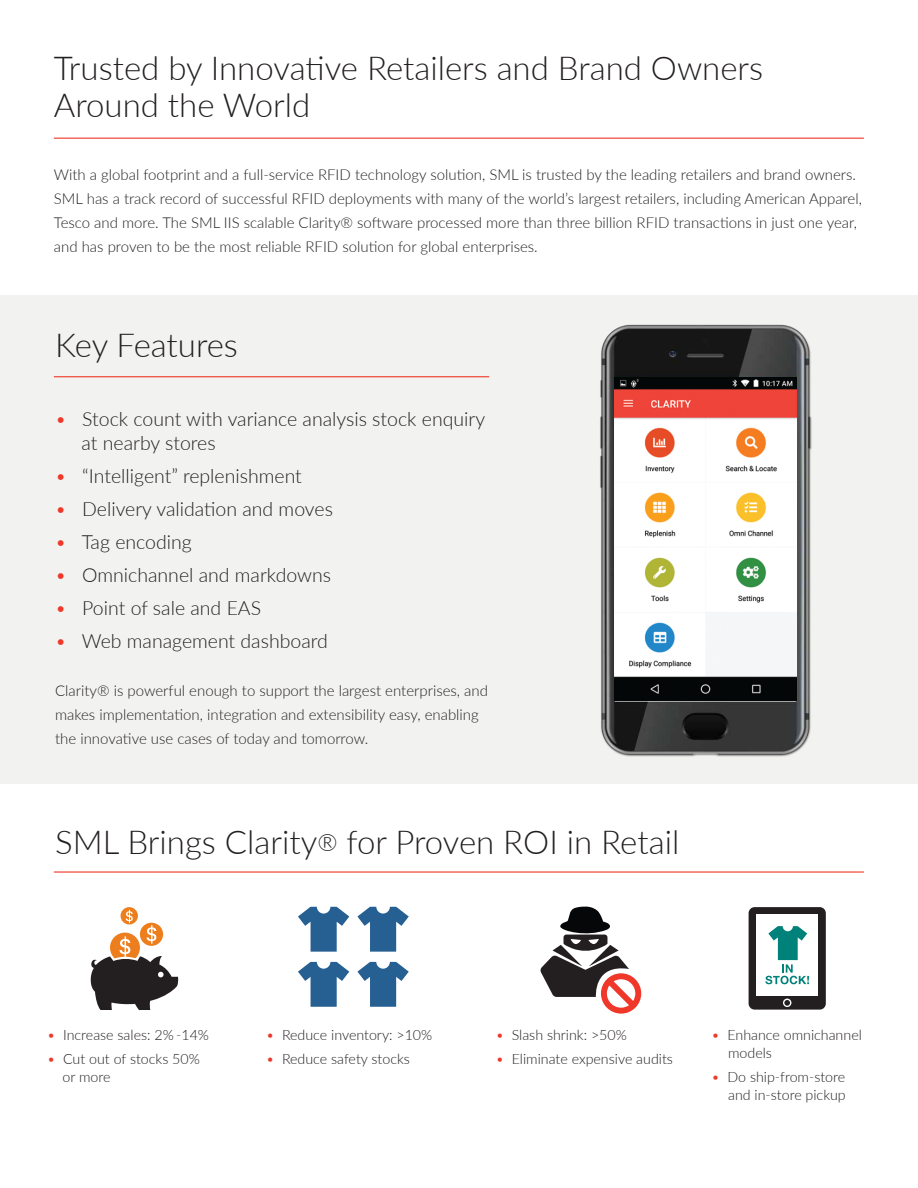
<style>
.page{position:relative;width:918px;height:1188px;background:#fff}
.page>*{position:absolute;margin:0;border:0;box-sizing:border-box;transform-origin:0 0}
.t1{font:300 33px/37.5px "Lato";color:#231f20}
.t2{font:300 19.5px/24px "Lato";color:#231f20}
.t3{font:300 15px/24px "Lato";color:#231f20}
.t4{font:300 14.25px/18px "Lato";color:#231f20}
.s1{color:#ef3829}
.s2{font-size:24px}
</style>
<div class="page">
<div style="left:1px;top:295px;width:917px;height:489px;background:#f2f3f1"></div>
<svg style="left:749px;top:907px;width:77px;height:103px"></svg>
<svg style="left:298px;top:907px;width:51px;height:45px"></svg>
<svg style="left:357px;top:907px;width:52px;height:45px"></svg>
<svg style="left:298px;top:962px;width:51px;height:45px"></svg>
<svg style="left:357px;top:962px;width:52px;height:45px"></svg>
<svg style="left:121px;top:907px;width:17px;height:18px"></svg>
<svg style="left:90px;top:910px;width:88px;height:100px"></svg>
<svg style="left:540px;top:906px;width:101px;height:108px"></svg>
<hr style="left:54px;top:138px;width:810px;height:1px;background:#ef3829">
<hr style="left:54px;top:376px;width:435px;height:1px;background:#ef3829">
<hr style="left:54px;top:871px;width:810px;height:2px;background:#ef3829">
<img style="left:489px;top:324px;width:323px;height:433px">
<img style="left:614px;top:377px;width:182px;height:324px">
<h1 class="t1" style="left:54px;top:48px;width:711px">Trusted by Innovative Retailers and Brand Owners<br>Around the World</h1>
<p class="t3" style="left:54px;top:162px;width:810px">With a global footprint and a full-service RFID technology solution, SML is trusted by the leading retailers and brand owners.<br>SML has a track record of successful RFID deployments with many of the world’s largest retailers, including American Apparel, Tesco and more. The SML IIS scalable Clarity® software processed more than three billion RFID transactions in just one year, and has proven to be the most reliable RFID solution for global enterprises.</p>
<h1 class="t1" style="left:55px;top:325px;width:184px">Key Features</h1>
<h2 class="t2" style="left:82px;top:406px;width:405px;text-indent:-26px"><span class="s1">•</span> Stock count with variance analysis stock enquiry at nearby stores</h2>
<h2 class="t2" style="left:55px;top:463px;width:248px"><span class="s1">•</span> “Intelligent” replenishment</h2>
<h2 class="t2" style="left:55px;top:496px;width:279px"><span class="s1">•</span> Delivery validation and moves</h2>
<h2 class="t2" style="left:55px;top:529px;width:138px"><span class="s1">•</span> Tag encoding</h2>
<h2 class="t2" style="left:55px;top:562px;width:278px"><span class="s1">•</span> Omnichannel and markdowns</h2>
<h2 class="t2" style="left:55px;top:595px;width:208px"><span class="s1">•</span> Point of sale and EAS</h2>
<h2 class="t2" style="left:55px;top:628px;width:274px"><span class="s1">•</span> Web management dashboard</h2>
<p class="t3" style="left:55px;top:678px;width:434px">Clarity® is powerful enough to support the largest enterprises, and makes implementation, integration and extensibility easy, enabling the innovative use cases of today and tomorrow.</p>
<h1 class="t1" style="left:55px;top:822px;width:626px">SML Brings Clarity<span class="s2">®</span> for Proven ROI in Retail</h1>
<p class="t4" style="left:47px;top:1025px;width:163px"><span class="s1">•</span> Increase sales: 2% -14%</p>
<p class="t4" style="left:63px;top:1049px;width:139px;text-indent:-15px"><span class="s1">•</span> Cut out of stocks 50% or more</p>
<p class="t4" style="left:266px;top:1025px;width:168px"><span class="s1">•</span> Reduce inventory: &gt;10%</p>
<p class="t4" style="left:266px;top:1049px;width:145px"><span class="s1">•</span> Reduce safety stocks</p>
<p class="t4" style="left:496px;top:1025px;width:133px"><span class="s1">•</span> Slash shrink: &gt;50%</p>
<p class="t4" style="left:496px;top:1049px;width:179px"><span class="s1">•</span> Eliminate expensive audits</p>
<p class="t4" style="left:728px;top:1025px;width:135px;text-indent:-17px"><span class="s1">•</span> Enhance omnichannel models</p>
<p class="t4" style="left:712px;top:1067px;width:136px;text-align:right"><span class="s1">•</span> Do ship-from-store and in-store pickup</p>
</div>
